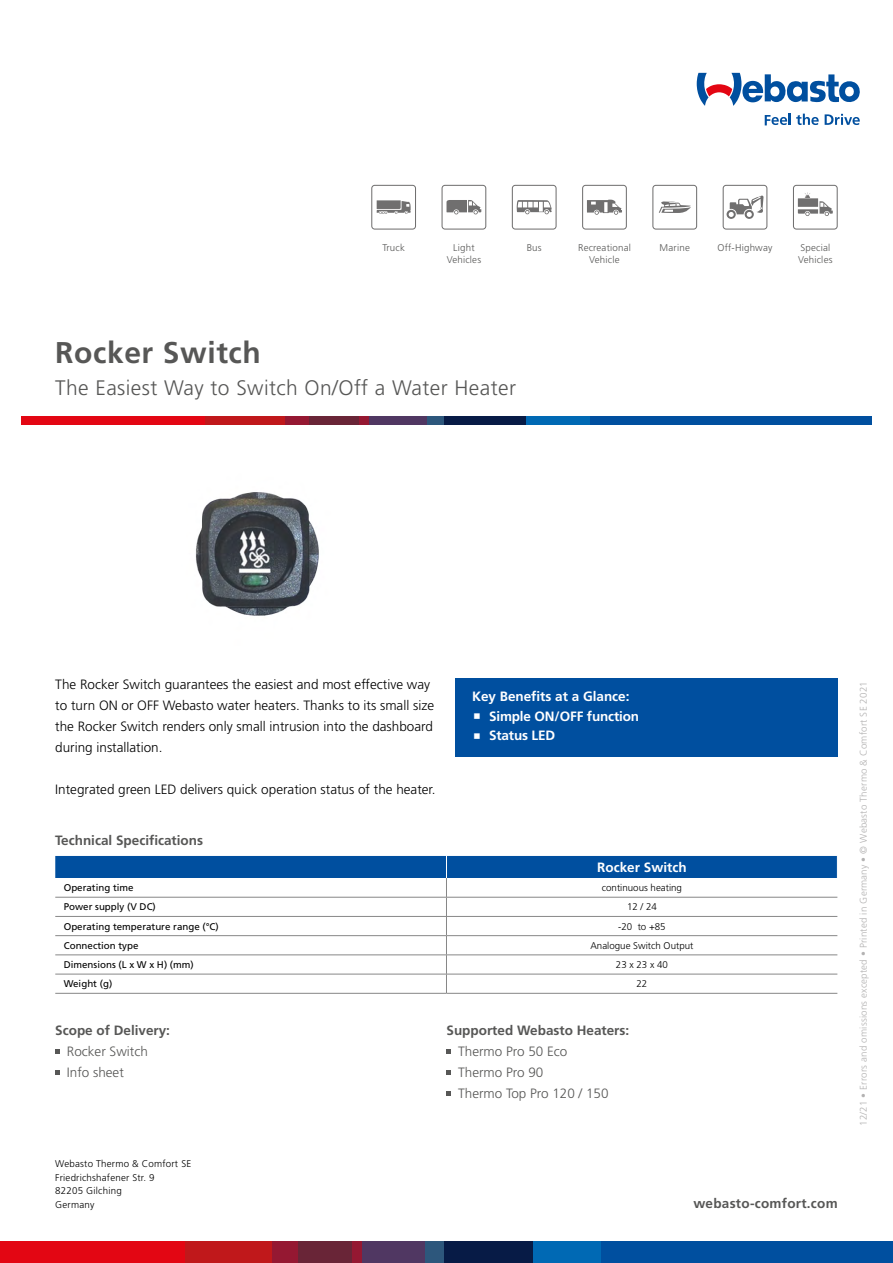
<style>
.page{position:relative;width:893px;height:1263px;background:#fff}
.page>*{position:absolute;margin:0;border:0;box-sizing:border-box;transform-origin:0 0}
.t1{font:700 30px "Frutiger";letter-spacing:.02em;color:#575756}
.t2{font:300 21px "Frutiger";letter-spacing:.02em;color:#575756}
.t3{font:300 13.5px/21px "Frutiger";color:#000}
.t4{font:300 13.5px/21px "Frutiger";color:#575756}
.t5{font:700 13.5px "Frutiger";color:#575756}
.t6{font:700 13.5px/19.5px "Frutiger";color:#fff}
.t7{font:700 13.5px "Frutiger";letter-spacing:.02em;color:#575756}
.t8{font:9.75px "Frutiger";color:#000}
.t9{font:300 9.75px/13.5px "Frutiger";letter-spacing:.02em;color:#000}
.t10{font:300 9.75px "Frutiger";letter-spacing:.02em;color:#b3b2b2}
.t11{font:300 9.75px/12px "Frutiger";letter-spacing:.02em;color:#575756;text-align:center}
.t12{font:300 9.75px "Frutiger";color:#000}
</style>
<div class="page">
<img style="left:195px;top:492px;width:124px;height:124px">
<svg style="left:765px;top:114px;width:54px;height:11px"></svg>
<svg style="left:825px;top:114px;width:35px;height:11px"></svg>
<svg style="left:697px;top:73px;width:163px;height:33px"></svg>
<div style="left:455px;top:678px;width:383px;height:79px;background:#004f9f"></div>
<div style="left:21px;top:416px;width:184px;height:8px;background:#e30613"></div>
<div style="left:205px;top:416px;width:80px;height:8px;background:#c0181b"></div>
<div style="left:285px;top:416px;width:24px;height:8px;background:#951832"></div>
<div style="left:309px;top:416px;width:50px;height:8px;background:#692537"></div>
<div style="left:359px;top:416px;width:10px;height:8px;background:#951832"></div>
<div style="left:369px;top:416px;width:57px;height:8px;background:#503762"></div>
<div style="left:426px;top:416px;width:18px;height:8px;background:#2d577c"></div>
<div style="left:444px;top:416px;width:82px;height:8px;background:#071b46"></div>
<div style="left:526px;top:416px;width:64px;height:8px;background:#0069b4"></div>
<div style="left:590px;top:416px;width:282px;height:8px;background:#004f9f"></div>
<hr style="left:55px;top:993px;width:391px;height:1px;background:#878787">
<svg style="left:55px;top:856px;width:783px;height:137px"></svg>
<hr style="left:446px;top:993px;width:391px;height:1px;background:#878787">
<svg style="left:55px;top:1049px;width:5px;height:5px"></svg>
<svg style="left:55px;top:1070px;width:5px;height:5px"></svg>
<svg style="left:512px;top:185px;width:45px;height:45px"></svg>
<svg style="left:723px;top:185px;width:44px;height:45px"></svg>
<svg style="left:793px;top:185px;width:45px;height:45px"></svg>
<svg style="left:442px;top:185px;width:44px;height:45px"></svg>
<svg style="left:371px;top:185px;width:45px;height:45px"></svg>
<svg style="left:652px;top:185px;width:45px;height:45px"></svg>
<svg style="left:582px;top:185px;width:45px;height:45px"></svg>
<svg style="left:446px;top:1049px;width:5px;height:5px"></svg>
<svg style="left:446px;top:1070px;width:5px;height:5px"></svg>
<svg style="left:446px;top:1091px;width:5px;height:5px"></svg>
<div style="left:0;top:1242px;width:186px;height:21px;background:#e30613"></div>
<div style="left:186px;top:1242px;width:86px;height:21px;background:#c0181b"></div>
<div style="left:272px;top:1242px;width:26px;height:21px;background:#951832"></div>
<div style="left:298px;top:1242px;width:54px;height:21px;background:#692537"></div>
<div style="left:352px;top:1242px;width:10px;height:21px;background:#951832"></div>
<div style="left:362px;top:1242px;width:63px;height:21px;background:#503762"></div>
<div style="left:425px;top:1242px;width:19px;height:21px;background:#2d577c"></div>
<div style="left:444px;top:1242px;width:89px;height:21px;background:#071b46"></div>
<div style="left:533px;top:1242px;width:69px;height:21px;background:#0069b4"></div>
<div style="left:602px;top:1242px;width:291px;height:21px;background:#004f9f"></div>
<p class="t11" style="left:382px;top:241px;width:24px">Truck</p>
<p class="t11" style="left:447px;top:241px;width:36px">Light<br>Vehicles</p>
<p class="t11" style="left:527px;top:241px;width:17px">Bus</p>
<p class="t11" style="left:718px;top:241px;width:56px">Off-Highway</p>
<p class="t11" style="left:798px;top:241px;width:36px;text-align:left">Special<br>Vehicles</p>
<p class="t11" style="left:578px;top:241px;width:54px">Recreational</p>
<p class="t11" style="left:660px;top:241px;width:32px">Marine</p>
<p class="t11" style="left:589px;top:253px;width:32px">Vehicle</p>
<h1 class="t1" style="left:55px;top:335px;width:207px">Rocker Switch</h1>
<h2 class="t2" style="left:55px;top:376px;width:462px">The Easiest Way to Switch On/Off a Water Heater</h2>
<p class="t3" style="left:55px;top:674px;width:380px">The Rocker Switch guarantees the easiest and most effective way to turn ON or OFF Webasto water heaters. Thanks to its small size the Rocker Switch renders only small intrusion into the dashboard during installation.</p>
<p class="t3" style="left:55px;top:779px;width:382px">Integrated green LED delivers quick operation status of the heater.</p>
<p class="t5" style="left:55px;top:833px;width:149px">Technical Specifications</p>
<p class="t6" style="left:489px;top:687px;width:152px;text-indent:-17px">Key Benefits at a Glance:<br>Simple ON/OFF function<br>Status LED</p>
<p class="t6" style="left:597px;top:858px;width:91px">Rocker Switch</p>
<p class="t8" style="left:64px;top:882px;width:71px">Operating time</p>
<p class="t12" style="left:602px;top:882px;width:82px">continuous heating</p>
<p class="t8" style="left:64px;top:901px;width:94px">Power supply (V DC)</p>
<p class="t9" style="left:627px;top:900px;width:31px">12 / 24</p>
<p class="t8" style="left:64px;top:920px;width:157px">Operating temperature range (°C)</p>
<p class="t9" style="left:618px;top:920px;width:49px">-20 to +85</p>
<p class="t8" style="left:64px;top:940px;width:76px">Connection type</p>
<p class="t12" style="left:590px;top:940px;width:104px">Analogue Switch Output</p>
<p class="t8" style="left:64px;top:959px;width:132px">Dimensions (L x W x H) (mm)</p>
<p class="t9" style="left:616px;top:958px;width:54px">23 x 23 x 40</p>
<p class="t8" style="left:64px;top:978px;width:50px">Weight (g)</p>
<p class="t9" style="left:636px;top:977px;width:12px">22</p>
<p class="t5" style="left:55px;top:1022px;width:116px">Scope of Delivery:</p>
<p class="t4" style="left:67px;top:1041px;width:83px">Rocker Switch<br>Info sheet</p>
<p class="t5" style="left:446px;top:1022px;width:184px">Supported Webasto Heaters:</p>
<p class="t4" style="left:458px;top:1041px;width:152px">Thermo Pro 50 Eco<br>Thermo Pro 90<br>Thermo Top Pro 120 / 150</p>
<p class="t9" style="left:55px;top:1157px;width:137px">Webasto Thermo &amp; Comfort SE<br>Friedrichshafener Str. 9<br>82205 Gilching<br>Germany</p>
<p class="t7" style="left:693px;top:1195px;width:146px">webasto-comfort.com</p>
<p class="t10" style="left:858px;top:1126px;width:446px;rotate:-90deg">12/21 • Errors and omissions excepted • Printed in Germany • © Webasto Thermo &amp; Comfort SE 2021</p>
</div>
